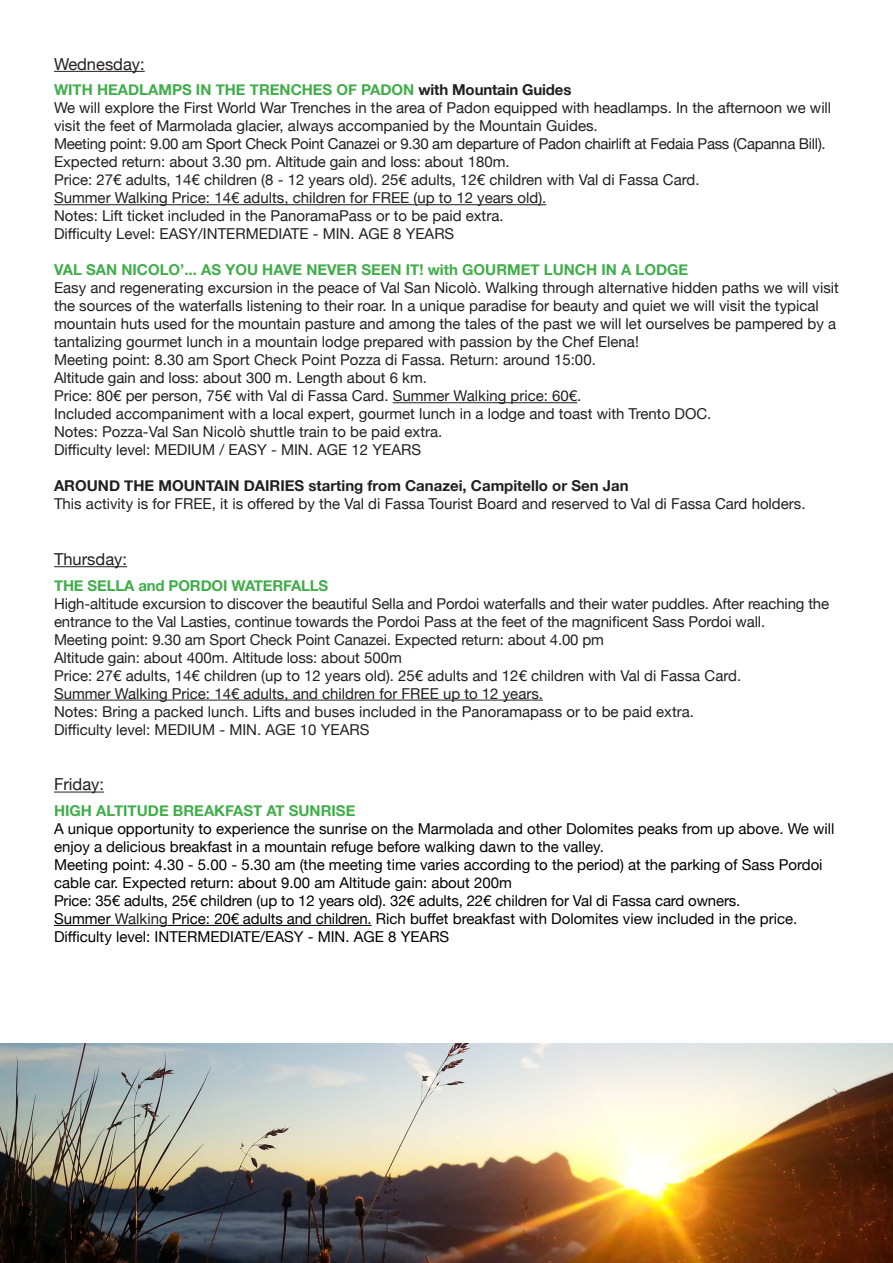
<style>
.page{position:relative;width:893px;height:1263px;background:#fff}
.page>*{position:absolute;margin:0;border:0;box-sizing:border-box;transform-origin:0 0}
.t1{font:16.5px "Helvetica Neue";color:#231f20}
.Cosa_portare_ecc{font:15px/18px "Helvetica Neue";color:#231f20}
.Cosa_portare_ecc-2{font:15px/18px "Helvetica Neue";color:#000}
.Cosa_portare_ecc-3{font:700 15px "Helvetica Neue";color:#40ae49}
.Cosa_portare_ecc-4{font:15px "Helvetica Neue";letter-spacing:-.02em;color:#231f20}
.t2{font:700 15px "Helvetica Neue";color:#231f20}
.s1{color:#231f20}
</style>
<div class="page">
<hr style="left:54px;top:71px;width:91px;height:1px;background:#231f20">
<hr style="left:54px;top:204px;width:492px;height:1px;background:#231f20">
<hr style="left:393px;top:402px;width:184px;height:1px;background:#231f20">
<hr style="left:54px;top:566px;width:73px;height:1px;background:#231f20">
<hr style="left:54px;top:700px;width:489px;height:1px;background:#231f20">
<hr style="left:54px;top:792px;width:50px;height:1px;background:#231f20">
<hr style="left:54px;top:925px;width:61px;height:1px;background:#000">
<hr style="left:115px;top:925px;width:53px;height:1px;background:#231f20">
<hr style="left:168px;top:925px;width:204px;height:1px;background:#000">
<img style="left:0;top:1044px;width:893px;height:219px">
<p class="t1" style="left:54px;top:52px;width:92px">Wednesday:</p>
<p class="Cosa_portare_ecc-3" style="left:54px;top:78px;width:519px">WITH HEADLAMPS IN THE TRENCHES OF PADON <span class="s1">with Mountain Guides</span></p>
<p class="Cosa_portare_ecc" style="left:54px;top:100px;width:779px">We will explore the First World War Trenches in the area of Padon equipped with headlamps. In the afternoon we will visit the feet of Marmolada glacier, always accompanied by the Mountain Guides.</p>
<p class="Cosa_portare_ecc-4" style="left:54px;top:133px;width:773px">Meeting point: 9.00 am Sport Check Point Canazei or 9.30 am departure of Padon chairlift at Fedaia Pass (Capanna Bill).</p>
<p class="Cosa_portare_ecc" style="left:54px;top:154px;width:457px">Expected return: about 3.30 pm. Altitude gain and loss: about 180m.</p>
<p class="Cosa_portare_ecc" style="left:54px;top:172px;width:647px">Price: 27€ adults, 14€ children (8 - 12 years old). 25€ adults, 12€ children with Val di Fassa Card.</p>
<p class="Cosa_portare_ecc" style="left:54px;top:190px;width:494px">Summer Walking Price: 14€ adults, children for FREE (up to 12 years old).</p>
<p class="Cosa_portare_ecc" style="left:54px;top:208px;width:451px">Notes: Lift ticket included in the PanoramaPass or to be paid extra.</p>
<p class="Cosa_portare_ecc" style="left:54px;top:226px;width:402px">Difficulty Level: EASY/INTERMEDIATE - MIN. AGE 8 YEARS</p>
<p class="Cosa_portare_ecc-3" style="left:54px;top:258px;width:636px">VAL SAN NICOLO’... AS YOU HAVE NEVER SEEN IT! with GOURMET LUNCH IN A LODGE</p>
<p class="Cosa_portare_ecc" style="left:54px;top:280px;width:786px">Easy and regenerating excursion in the peace of Val San Nicolò. Walking through alternative hidden paths we will visit the sources of the waterfalls listening to their roar. In a unique paradise for beauty and quiet we will visit the typical mountain huts used for the mountain pasture and among the tales of the past we will let ourselves be pampered by a tantalizing gourmet lunch in a mountain lodge prepared with passion by the Chef Elena!</p>
<p class="Cosa_portare_ecc" style="left:54px;top:352px;width:543px">Meeting point: 8.30 am Sport Check Point Pozza di Fassa. Return: around 15:00.</p>
<p class="Cosa_portare_ecc" style="left:54px;top:370px;width:374px">Altitude gain and loss: about 300 m. Length about 6 km.</p>
<p class="Cosa_portare_ecc" style="left:54px;top:388px;width:529px">Price: 80€ per person, 75€ with Val di Fassa Card. Summer Walking price: 60€.</p>
<p class="Cosa_portare_ecc" style="left:54px;top:406px;width:659px">Included accompaniment with a local expert, gourmet lunch in a lodge and toast with Trento DOC.</p>
<p class="Cosa_portare_ecc" style="left:54px;top:424px;width:390px">Notes: Pozza-Val San Nicolò shuttle train to be paid extra.</p>
<p class="Cosa_portare_ecc" style="left:54px;top:442px;width:369px">Difficulty level: MEDIUM / EASY - MIN. AGE 12 YEARS</p>
<p class="t2" style="left:54px;top:474px;width:576px">AROUND THE MOUNTAIN DAIRIES starting from Canazei, Campitello or Sen Jan</p>
<p class="Cosa_portare_ecc" style="left:54px;top:496px;width:753px">This activity is for FREE, it is offered by the Val di Fassa Tourist Board and reserved to Val di Fassa Card holders.</p>
<p class="t1" style="left:54px;top:547px;width:75px">Thursday:</p>
<p class="Cosa_portare_ecc-3" style="left:54px;top:573px;width:276px">THE SELLA and PORDOI WATERFALLS</p>
<p class="Cosa_portare_ecc" style="left:54px;top:595px;width:777px">High-altitude excursion to discover the beautiful Sella and Pordoi waterfalls and their water puddles. After reaching the entrance to the Val Lasties, continue towards the Pordoi Pass at the feet of the magnificent Sass Pordoi wall.</p>
<p class="Cosa_portare_ecc" style="left:54px;top:631px;width:551px">Meeting point: 9.30 am Sport Check Point Canazei. Expected return: about 4.00 pm</p>
<p class="Cosa_portare_ecc" style="left:54px;top:649px;width:349px">Altitude gain: about 400m. Altitude loss: about 500m</p>
<p class="Cosa_portare_ecc" style="left:54px;top:667px;width:689px">Price: 27€ adults, 14€ children (up to 12 years old). 25€ adults and 12€ children with Val di Fassa Card.</p>
<p class="Cosa_portare_ecc" style="left:54px;top:685px;width:491px">Summer Walking Price: 14€ adults, and children for FREE up to 12 years.</p>
<p class="Cosa_portare_ecc" style="left:54px;top:703px;width:641px">Notes: Bring a packed lunch. Lifts and buses included in the Panoramapass or to be paid extra.</p>
<p class="Cosa_portare_ecc" style="left:54px;top:721px;width:317px">Difficulty level: MEDIUM - MIN. AGE 10 YEARS</p>
<p class="t1" style="left:54px;top:773px;width:52px">Friday:</p>
<p class="Cosa_portare_ecc-3" style="left:54px;top:799px;width:303px">HIGH ALTITUDE BREAKFAST AT SUNRISE</p>
<p class="Cosa_portare_ecc-2" style="left:54px;top:820px;width:782px">A unique opportunity to experience the sunrise on the Marmolada and other Dolomites peaks from up above. We will enjoy a delicious breakfast in a mountain refuge before walking dawn to the valley.</p>
<p class="Cosa_portare_ecc-2" style="left:54px;top:856px;width:770px">Meeting point: 4.30 - 5.00 - 5.30 am (the meeting time varies according to the period) at the parking of Sass Pordoi cable car. Expected return: about 9.00 am Altitude gain: about 200m</p>
<p class="Cosa_portare_ecc-2" style="left:54px;top:892px;width:688px">Price: 35€ adults, 25€ children (up to 12 years old). 32€ adults, 22€ children for Val di Fassa card owners.</p>
<p class="Cosa_portare_ecc-2" style="left:54px;top:910px;width:745px">Summer <span class="s1">Walking</span> Price: 20€ adults and children. Rich buffet breakfast with Dolomites view included in the price.</p>
<p class="Cosa_portare_ecc-2" style="left:54px;top:928px;width:397px">Difficulty level: INTERMEDIATE/EASY - MIN. AGE 8 YEARS</p>
</div>
